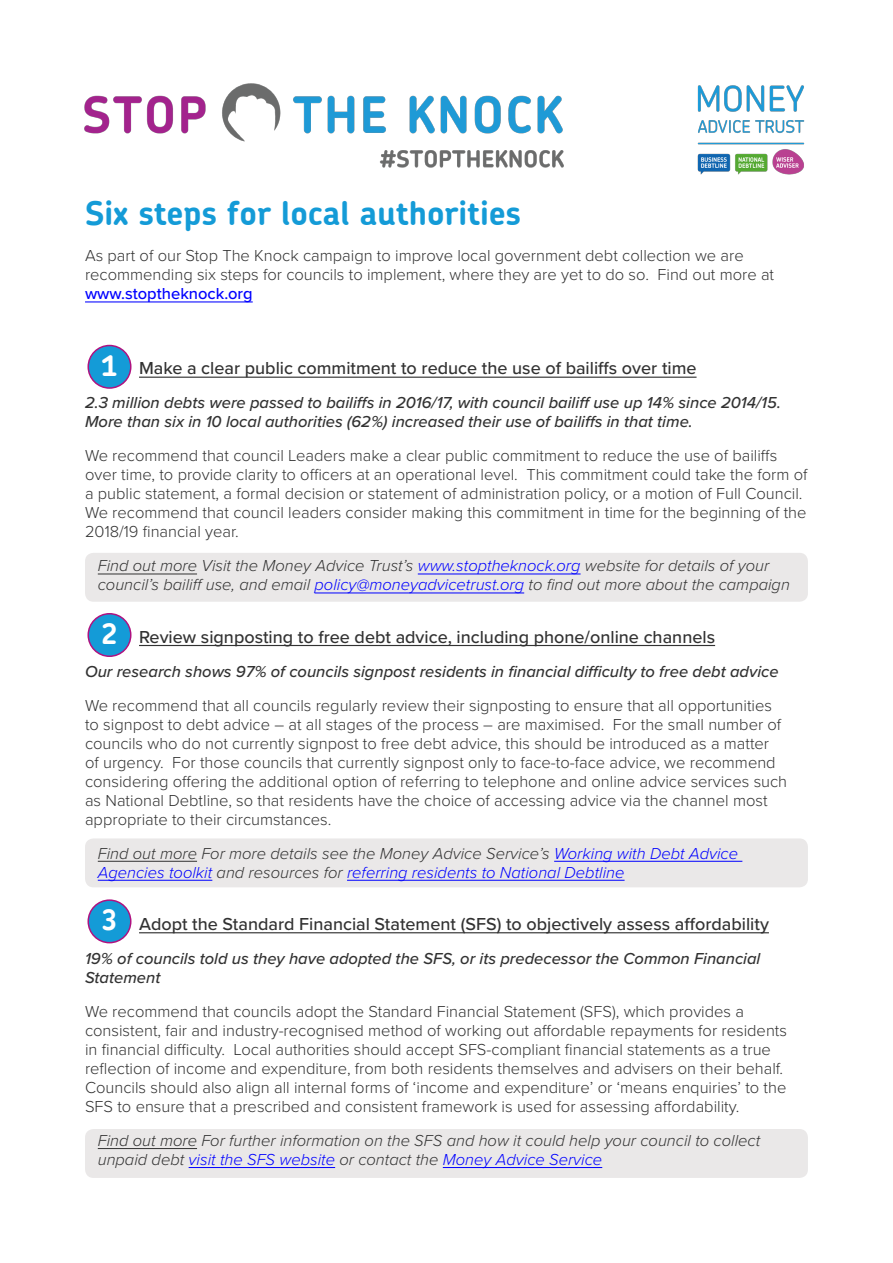
<style>
.page{position:relative;width:893px;height:1263px;background:#fff}
.page>*{position:absolute;margin:0;border:0;box-sizing:border-box;transform-origin:0 0}
.t1{font:700 33px "Chevin";color:#149bd7}
.t2{font:700 28.5px "Chevin";color:#fff}
.t3{font:500 18px "Proxima Nova";color:#323232}
.t4{font:300 16.5px/19px "Proxima Nova";color:#323232}
.t5{font:italic 500 16.5px/19px "Proxima Nova";color:#323232}
.t6{font:italic 300 16.5px/18.9px "Proxima Nova";color:#323232}
.t7{font:italic 300 16.5px/19px "Proxima Nova";color:#00f}
.t8{font:500 16.5px "Proxima Nova";color:#00f}
.s1{color:#00f}
.s2{color:#323232}
</style>
<div class="page">
<div style="left:85px;top:1129px;width:723px;height:49px;background:#eae8e8;border-radius:9px"></div>
<div style="left:85px;top:838px;width:723px;height:49px;background:#eae8e8;border-radius:9px"></div>
<div style="left:85px;top:553px;width:723px;height:49px;background:#eae8e8;border-radius:9px"></div>
<hr style="left:85px;top:301px;width:168px;height:1px;background:#00f">
<hr style="left:139px;top:377px;width:557px;height:1px;background:#323232">
<hr style="left:98px;top:574px;width:99px;height:1px;background:#323232">
<hr style="left:418px;top:574px;width:163px;height:1px;background:#00f">
<hr style="left:315px;top:593px;width:209px;height:1px;background:#00f">
<hr style="left:139px;top:645px;width:576px;height:1px;background:#323232">
<hr style="left:98px;top:861px;width:99px;height:1px;background:#323232">
<hr style="left:554px;top:861px;width:188px;height:1px;background:#00f">
<hr style="left:98px;top:880px;width:114px;height:1px;background:#00f">
<hr style="left:347px;top:880px;width:278px;height:1px;background:#00f">
<hr style="left:139px;top:932px;width:630px;height:1px;background:#323232">
<hr style="left:98px;top:1148px;width:99px;height:1px;background:#323232">
<hr style="left:189px;top:1167px;width:146px;height:1px;background:#00f">
<hr style="left:443px;top:1167px;width:159px;height:1px;background:#00f">
<img style="left:84px;top:83px;width:480px;height:85px">
<img style="left:697px;top:85px;width:108px;height:90px">
<div style="left:88px;top:345px;width:43px;height:43px;background:#149bd7;border-radius:50%"></div>
<div style="left:87px;top:345px;width:44px;height:44px;border:2px solid #af1280;border-radius:50%"></div>
<div style="left:88px;top:614px;width:43px;height:42px;background:#149bd7;border-radius:50%"></div>
<div style="left:87px;top:613px;width:44px;height:44px;border:2px solid #af1280;border-radius:50%"></div>
<div style="left:88px;top:900px;width:43px;height:43px;background:#149bd7;border-radius:50%"></div>
<div style="left:87px;top:899px;width:44px;height:44px;border:2px solid #af1280;border-radius:50%"></div>
<h1 class="t1" style="left:85px;top:192px;width:438px">Six steps for local authorities</h1>
<p class="t4" style="left:85px;top:246px;width:691px">As part of our Stop The Knock campaign to improve local government debt collection we are recommending six steps for councils to implement, where they are yet to do so. Find out more at</p>
<p class="t8" style="left:85px;top:282px;width:169px">www.stoptheknock.org</p>
<h2 class="t2" style="left:102px;top:347px;width:17px">1</h2>
<p class="t3" style="left:139px;top:355px;width:559px">Make a clear public commitment to reduce the use of bailiffs over time</p>
<p class="t5" style="left:85px;top:393px;width:697px">2.3 million debts were passed to bailiffs in 2016/17, with council bailiff use up 14% since 2014/15.<br>More than six in 10 local authorities (62%) increased their use of bailiffs in that time.</p>
<p class="t4" style="left:85px;top:445px;width:724px">We recommend that council Leaders make a clear public commitment to reduce the use of bailiffs over time, to provide clarity to officers at an operational level. This commitment could take the form of a public statement, a formal decision or statement of administration policy, or a motion of Full Council.<br>We recommend that council leaders consider making this commitment in time for the beginning of the 2018/19 financial year.</p>
<p class="t6" style="left:98px;top:555px;width:694px">Find out more Visit the Money Advice Trust’s <span class="s1">www.stoptheknock.org</span> website for details of your council’s bailiff use, and email <span class="s1">policy@moneyadvicetrust.org</span> to find out more about the campaign</p>
<p class="t3" style="left:139px;top:623px;width:578px">Review signposting to free debt advice, including phone/online channels</p>
<p class="t5" style="left:85px;top:661px;width:695px">Our research shows 97% of councils signpost residents in financial difficulty to free debt advice</p>
<p class="t4" style="left:85px;top:695px;width:704px">We recommend that all councils regularly review their signposting to ensure that all opportunities to signpost to debt advice – at all stages of the process – are maximised. For the small number of councils who do not currently signpost to free debt advice, this should be introduced as a matter<br>of urgency. For those councils that currently signpost only to face-to-face advice, we recommend considering offering the additional option of referring to telephone and online advice services such as National Debtline, so that residents have the choice of accessing advice via the channel most appropriate to their circumstances.</p>
<p class="t7" style="left:98px;top:843px;width:642px"><span class="s2">Find out more For more details see the Money Advice Service’s</span> Working with Debt Advice<br>Agencies toolkit <span class="s2">and resources for</span> referring residents to National Debtline</p>
<p class="t3" style="left:139px;top:911px;width:631px">Adopt the Standard Financial Statement (SFS) to objectively assess affordability</p>
<p class="t5" style="left:85px;top:948px;width:677px">19% of councils told us they have adopted the SFS, or its predecessor the Common Financial<br>Statement</p>
<p class="t4" style="left:85px;top:1001px;width:703px">We recommend that councils adopt the Standard Financial Statement (SFS), which provides a consistent, fair and industry-recognised method of working out affordable repayments for residents in financial difficulty. Local authorities should accept SFS-compliant financial statements as a true reflection of income and expenditure, from both residents themselves and advisers on their behalf.<br>Councils should also align all internal forms of ‘income and expenditure’ or ‘means enquiries’ to the SFS to ensure that a prescribed and consistent framework is used for assessing affordability.</p>
<p class="t6" style="left:98px;top:1130px;width:664px">Find out more For further information on the SFS and how it could help your council to collect unpaid debt <span class="s1">visit the SFS website</span> or contact the <span class="s1">Money Advice Service</span></p>
<h2 class="t2" style="left:102px;top:615px;width:17px">2</h2>
<h2 class="t2" style="left:102px;top:901px;width:17px">3</h2>
</div>
